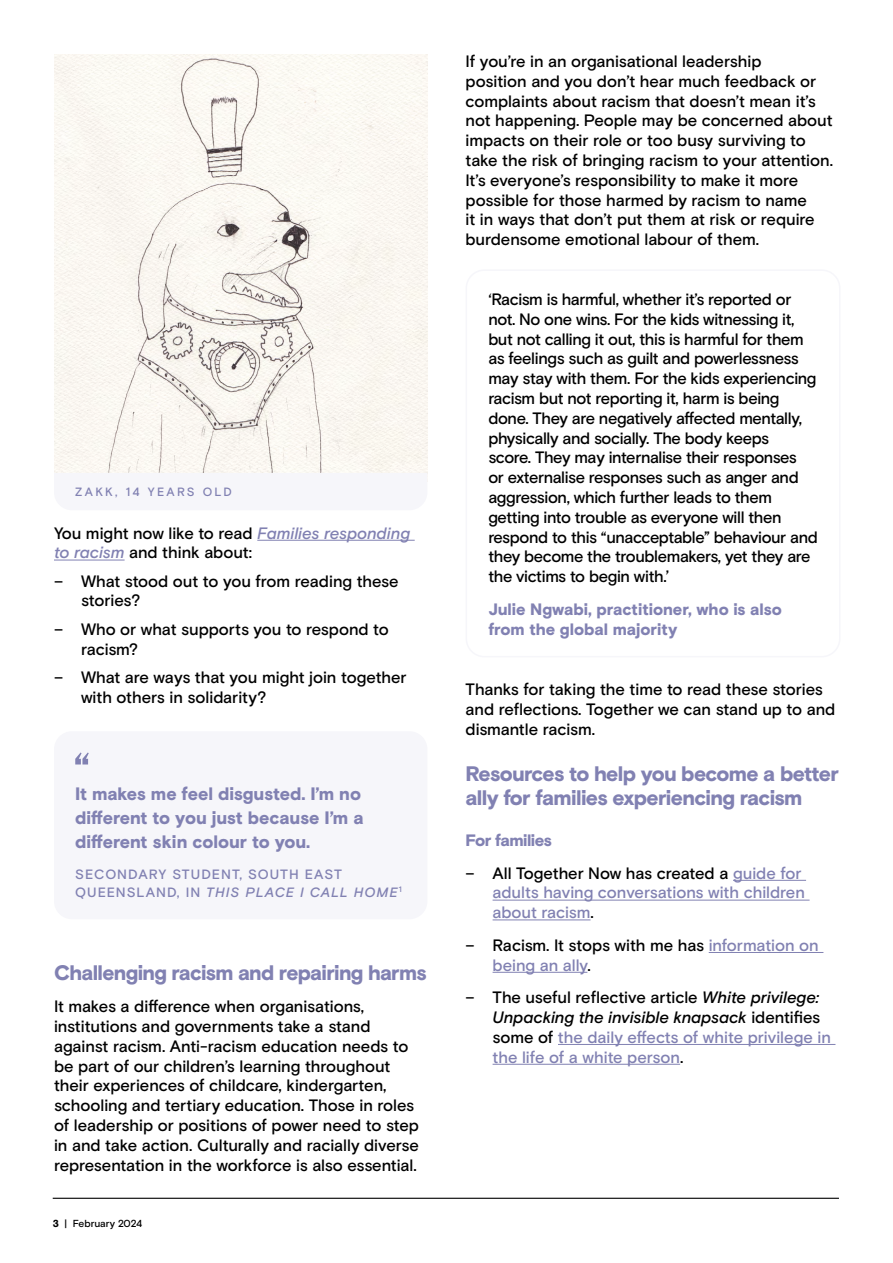
<style>
.page{position:relative;width:893px;height:1263px;background:#fff}
.page>*{position:absolute;margin:0;border:0;box-sizing:border-box;transform-origin:0 0}
.t1{font:900 21px/24px "Basis Grotesque Pro";letter-spacing:-.035em;color:#8181b2}
.t2{font:900 18px/24px "Basis Grotesque Pro";letter-spacing:-.005em;color:#8181b2}
.t3{font:500 16.5px/19.8px "Basis Grotesque Pro";letter-spacing:-.01em;color:#000}
.t4{font:500 16.5px/19.8px "Basis Grotesque Pro";color:#8181b2}
.t5{font:900 16.5px/19.8px "Basis Grotesque Pro";letter-spacing:-.005em;color:#8181b2}
.t6{font:900 16.5px "Basis Grotesque Pro";letter-spacing:-.035em;color:#8181b2}
.t7{font:500 13.5px/18px "Basis Grotesque Pro";letter-spacing:.065em;color:#8181b2}
.t8{font:500 12px "Basis Grotesque Pro";letter-spacing:.185em;color:#8181b2}
.t9{font:500 10.2px "Basis Grotesque Pro";letter-spacing:-.01em;color:#000}
.s1{font-style:italic;color:#8181b2}
.s2{font-style:italic}
.s3{font-weight:900}
.s4{color:#000}
.s5{color:#8181b2}
.s6{font-style:italic;color:#000}
</style>
<div class="page">
<hr style="left:53px;top:1198px;width:786px;height:1px;background:#000">
<hr style="left:733px;top:880px;width:73px;height:1px;background:#8181b2">
<hr style="left:493px;top:900px;width:317px;height:1px;background:#8181b2">
<hr style="left:493px;top:919px;width:98px;height:1px;background:#8181b2">
<hr style="left:709px;top:952px;width:114px;height:1px;background:#8181b2">
<hr style="left:493px;top:972px;width:94px;height:1px;background:#8181b2">
<hr style="left:558px;top:1044px;width:277px;height:1px;background:#8181b2">
<hr style="left:493px;top:1064px;width:187px;height:1px;background:#8181b2">
<div style="left:466px;top:269px;width:374px;height:388px;border:2px solid #f6f6fa;border-radius:18px"></div>
<hr style="left:257px;top:540px;width:158px;height:1px;background:#8181b2">
<hr style="left:54px;top:560px;width:71px;height:1px;background:#8181b2">
<img style="left:54px;top:54px;width:373px;height:419px">
<div style="left:54px;top:731px;width:373px;height:188px;background:#f6f6fa;border-radius:18px"></div>
<svg style="left:75px;top:752px;width:14px;height:12px"></svg>
<p class="t8" style="left:75px;top:485px;width:158px">ZAKK, 14 YEARS OLD</p>
<p class="t3" style="left:54px;top:523px;width:358px">You might now like to read <span class="s1">Families responding to racism</span> and think about:</p>
<p class="t3" style="left:81px;top:571px;width:319px;text-indent:-27px">– What stood out to you from reading these stories?</p>
<p class="t3" style="left:81px;top:620px;width:309px;text-indent:-27px">– Who or what supports you to respond to racism?</p>
<p class="t3" style="left:81px;top:668px;width:327px;text-indent:-27px">– What are ways that you might join together with others in solidarity?</p>
<p class="t2" style="left:75px;top:783px;width:290px">It makes me feel disgusted. I’m no different to you just because I’m a different skin colour to you.</p>
<p class="t7" style="left:75px;top:865px;width:328px">SECONDARY STUDENT, SOUTH EAST<br>QUEENSLAND, IN <span class="s2">THIS PLACE I CALL HOME</span><sup>1</sup></p>
<p class="t1" style="left:54px;top:961px;width:374px">Challenging racism and repairing harms</p>
<p class="t3" style="left:54px;top:997px;width:366px">It makes a difference when organisations, institutions and governments take a stand against racism. Anti-racism education needs to be part of our children’s learning throughout their experiences of childcare, kindergarten, schooling and tertiary education. Those in roles of leadership or positions of power need to step in and take action. Culturally and racially diverse representation in the workforce is also essential.</p>
<p class="t9" style="left:53px;top:1217px;width:91px"><span class="s3">3</span> | February 2024</p>
<p class="t3" style="left:466px;top:52px;width:369px">If you’re in an organisational leadership<br>position and you don’t hear much feedback or complaints about racism that doesn’t mean it’s not happening. People may be concerned about impacts on their role or too busy surviving to take the risk of bringing racism to your attention.<br>It’s everyone’s responsibility to make it more possible for those harmed by racism to name<br>it in ways that don’t put them at risk or require burdensome emotional labour of them.</p>
<p class="t3" style="left:488px;top:290px;width:331px">‘Racism is harmful, whether it’s reported or not. No one wins. For the kids witnessing it, but not calling it out, this is harmful for them as feelings such as guilt and powerlessness may stay with them. For the kids experiencing racism but not reporting it, harm is being done. They are negatively affected mentally, physically and socially. The body keeps<br>score. They may internalise their responses<br>or externalise responses such as anger and aggression, which further leads to them getting into trouble as everyone will then respond to this “unacceptable” behaviour and they become the troublemakers, yet they are the victims to begin with.’</p>
<p class="t5" style="left:488px;top:600px;width:295px">Julie Ngwabi, practitioner, who is also from the global majority</p>
<p class="t3" style="left:466px;top:680px;width:371px">Thanks for taking the time to read these stories and reflections. Together we can stand up to and dismantle racism.</p>
<p class="t1" style="left:466px;top:763px;width:375px">Resources to help you become a better ally for families experiencing racism</p>
<p class="t6" style="left:466px;top:830px;width:88px">For families</p>
<p class="t4" style="left:493px;top:863px;width:314px;text-indent:-27px"><span class="s4">– All Together Now has created a</span> guide for adults having conversations with children about racism<span class="s4">.</span></p>
<p class="t3" style="left:493px;top:936px;width:328px;text-indent:-27px">– Racism. It stops with me has <span class="s5">information on being an ally</span>.</p>
<p class="t4" style="left:493px;top:988px;width:340px;text-indent:-27px"><span class="s4">– The useful reflective article</span> <span class="s6">White privilege:<br>Unpacking the invisible knapsack</span> <span class="s4">identifies some of</span> the daily effects of white privilege in the life of a white person<span class="s4">.</span></p>
</div>
